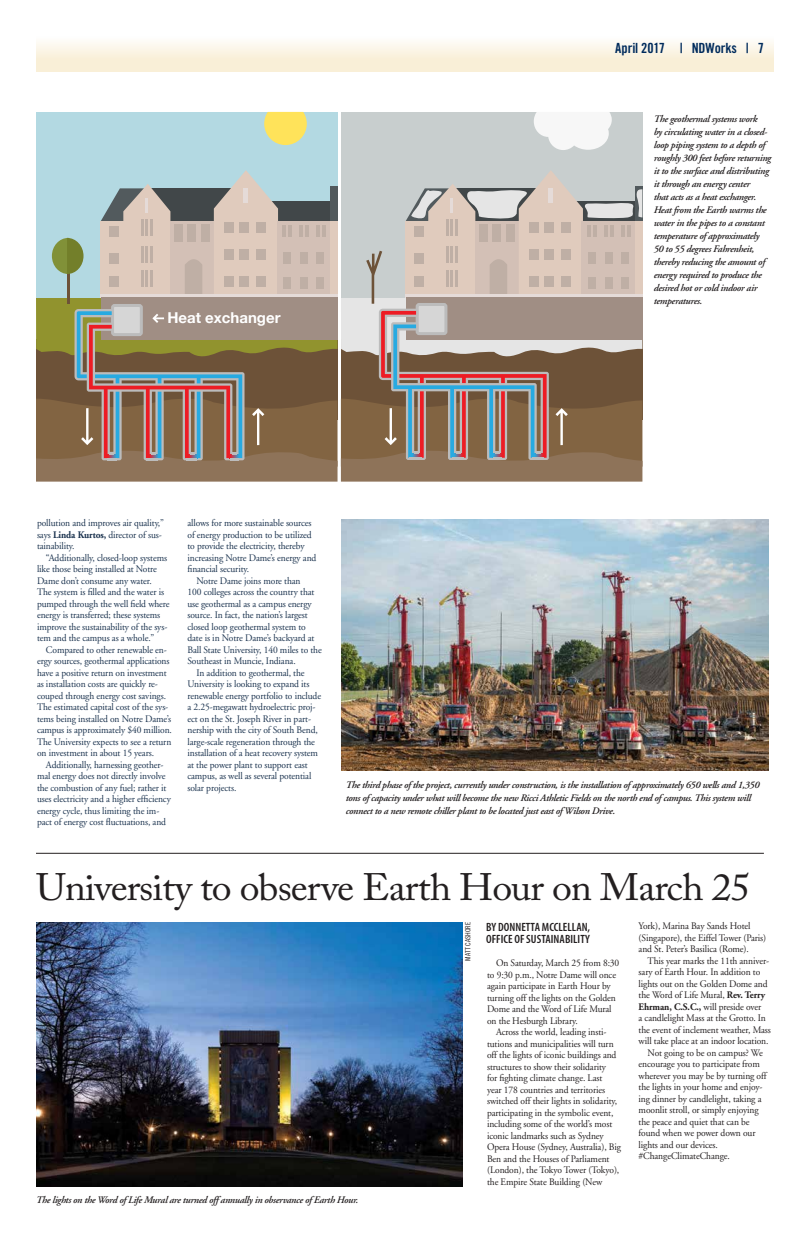
<style>
.page{position:relative;width:810px;height:1242px;background:#fff}
.page>*{position:absolute;margin:0;border:0;box-sizing:border-box;transform-origin:0 0}
.t1{font:38px "Adobe Caslon Pro";letter-spacing:-.025em;color:#231f20;scale:1.05 1}
.t2{font:700 15px "Helvetica Neue";color:#fff}
.t3{font:14px "Trade Gothic Bold Cond Twenty";letter-spacing:-.01em;color:#002b5c}
.t4{font:600 condensed 12px/12px "Myriad Pro";letter-spacing:.005em;color:#231f20}
.t5{font:10px/11.5px "Adobe Garamond";letter-spacing:-.01em;color:#1a324e;scale:.95 1}
.t6{font:10px/11.5px "Adobe Garamond";letter-spacing:-.01em;color:#231f20;scale:.95 1}
.t7{font:italic 600 10px/13px "Adobe Garamond";letter-spacing:-.03em;color:#231f20}
.t8{font:7.2px "Trade Gothic Cond Eighteen";color:#231f20}
.s1{font-weight:700}
</style>
<div class="page">
<div style="left:36px;top:36px;width:738px;height:36px;background:linear-gradient(to bottom,#fdfcf9,#f8ecd0)"></div>
<div style="left:36px;top:112px;width:302px;height:186px;background:#b3d9e2"></div>
<div style="left:341px;top:112px;width:301px;height:186px;background:#c8cece"></div>
<svg style="left:534px;top:112px;width:78px;height:38px"></svg>
<svg style="left:264px;top:112px;width:43px;height:33px"></svg>
<svg style="left:36px;top:170px;width:606px;height:312px;background:#a6988a"></svg>
<img style="left:342px;top:519px;width:427px;height:252px">
<hr style="left:36px;top:853px;width:728px;height:1px;background:#231f20">
<img style="left:36px;top:922px;width:427px;height:264px">
<h3 class="t3" style="left:615px;top:40px;width:150px">April 2017 | NDWorks | 7</h3>
<h2 class="t2" style="left:167px;top:306px;width:115px">Heat exchanger</h2>
<p class="t7" style="left:654px;top:113px;width:119px">The geothermal systems work<br>by circulating water in a closed&shy;loop piping system to a depth of roughly 300 feet before returning it to the surface and distributing it through an energy center<br>that acts as a heat exchanger.<br>Heat from the Earth warms the water in the pipes to a constant temperature of approximately<br>50 to 55 degrees Fahrenheit, thereby reducing the amount of energy required to produce the desired hot or cold indoor air temperatures.</p>
<p class="t5" style="left:37px;top:518px;width:135px">pollution and improves air quality,” says <span class="s1">Linda Kurtos,</span> director of sus&shy;tainability.</p>
<p class="t5" style="left:37px;top:552px;width:141px;text-indent:9px">“Additionally, closed-loop systems like those being installed at Notre Dame don’t consume any water.<br>The system is filled and the water is pumped through the well field where energy is transferred; these systems improve the sustainability of the sys&shy;tem and the campus as a whole.”</p>
<p class="t5" style="left:37px;top:644px;width:144px;text-indent:9px">Compared to other renewable en&shy;ergy sources, geothermal applications have a positive return on investment as installation costs are quickly re&shy;couped through energy cost savings.<br>The estimated capital cost of the sys&shy;tems being installed on Notre Dame’s campus is approximately $40 million.<br>The University expects to see a return on investment in about 15 years.</p>
<p class="t5" style="left:37px;top:759px;width:142px;text-indent:9px">Additionally, harnessing geother&shy;mal energy does not directly involve the combustion of any fuel; rather it uses electricity and a higher efficiency energy cycle, thus limiting the im&shy;pact of energy cost fluctuations, and</p>
<p class="t5" style="left:187px;top:518px;width:132px">allows for more sustainable sources</p>
<p class="t5" style="left:187px;top:529px;width:132px">of energy production to be utilized</p>
<p class="t5" style="left:187px;top:541px;width:125px">to provide the electricity, thereby</p>
<p class="t5" style="left:187px;top:552px;width:137px">increasing Notre Dame’s energy and</p>
<p class="t5" style="left:187px;top:564px;width:66px">financial security.</p>
<p class="t5" style="left:196px;top:575px;width:111px">Notre Dame joins more than</p>
<p class="t5" style="left:187px;top:587px;width:135px">100 colleges across the country that</p>
<p class="t5" style="left:187px;top:598px;width:132px">use geothermal as a campus energy</p>
<p class="t5" style="left:187px;top:610px;width:128px">source. In fact, the nation’s largest</p>
<p class="t5" style="left:187px;top:621px;width:126px">closed loop geothermal system to</p>
<p class="t5" style="left:187px;top:633px;width:135px">date is in Notre Dame’s backyard at</p>
<p class="t5" style="left:187px;top:644px;width:143px">Ball State University, 140 miles to the</p>
<p class="t5" style="left:187px;top:656px;width:115px">Southeast in Muncie, Indiana.</p>
<p class="t5" style="left:196px;top:667px;width:115px">In addition to geothermal, the</p>
<p class="t5" style="left:187px;top:679px;width:130px">University is looking to expand its</p>
<p class="t5" style="left:187px;top:690px;width:142px">renewable energy portfolio to include</p>
<p class="t5" style="left:187px;top:702px;width:136px">a 2.25-megawatt hydroelectric proj-</p>
<p class="t5" style="left:187px;top:713px;width:132px">ect on the St. Joseph River in part-</p>
<p class="t5" style="left:187px;top:725px;width:139px">nership with the city of South Bend,</p>
<p class="t5" style="left:187px;top:736px;width:136px">large-scale regeneration through the</p>
<p class="t5" style="left:187px;top:748px;width:139px">installation of a heat recovery system</p>
<p class="t5" style="left:187px;top:759px;width:128px">at the power plant to support east</p>
<p class="t5" style="left:187px;top:771px;width:132px">campus, as well as several potential</p>
<p class="t5" style="left:187px;top:782px;width:53px">solar projects.</p>
<p class="t7" style="left:346px;top:779px;width:415px">The third phase of the project, currently under construction, is the installation of approximately 650 wells and 1,350 tons of capacity under what will become the new Ricci Athletic Fields on the north end of campus. This system will connect to a new remote chiller plant to be located just east of Wilson Drive.</p>
<h1 class="t1" style="left:36px;top:865px;width:682px">University to observe Earth Hour on March 25</h1>
<p class="t7" style="left:36px;top:1193px;width:324px">The lights on the Word of Life Mural are turned off annually in observance of Earth Hour.</p>
<p class="t8" style="left:464px;top:961px;width:40px;rotate:-90deg">MATT CASHORE</p>
<p class="t4" style="left:486px;top:921px;width:106px">BY DONNETTA MCCLELLAN,<br>OFFICE OF SUSTAINABILITY</p>
<p class="t6" style="left:487px;top:957px;width:141px;text-indent:9px">On Saturday, March 25 from 8:30 to 9:30 p.m., Notre Dame will once again participate in Earth Hour by turning off the lights on the Golden<br>Dome and the Word of Life Mural on the Hesburgh Library.</p>
<p class="t6" style="left:487px;top:1026px;width:143px;text-indent:9px">Across the world, leading insti&shy;tutions and municipalities will turn off the lights of iconic buildings and structures to show their solidarity<br>for fighting climate change. Last<br>year 178 countries and territories switched off their lights in solidarity, participating in the symbolic event, including some of the world’s most iconic landmarks such as Sydney Opera House (Sydney, Australia), Big Ben and the Houses of Parliament (London), the Tokyo Tower (Tokyo), the Empire State Building (New</p>
<p class="t6" style="left:639px;top:920px;width:136px">York), Marina Bay Sands Hotel (Singapore), the Eiffel Tower (Paris) and St. Peter’s Basilica (Rome).</p>
<p class="t6" style="left:648px;top:955px;width:129px">This year marks the 11th anniver-</p>
<p class="t6" style="left:639px;top:966px;width:130px">sary of Earth Hour. In addition to</p>
<p class="t6" style="left:639px;top:978px;width:137px">lights out on the Golden Dome and</p>
<p class="t6" style="left:639px;top:989px;width:135px">the Word of Life Mural, <span class="s1">Rev. Terry</span></p>
<p class="t6" style="left:639px;top:1001px;width:131px"><span class="s1">Ehrman, C.S.C.,</span> will preside over</p>
<p class="t6" style="left:639px;top:1012px;width:136px">a candlelight Mass at the Grotto. In</p>
<p class="t6" style="left:639px;top:1024px;width:141px">the event of inclement weather, Mass</p>
<p class="t6" style="left:639px;top:1035px;width:138px">will take place at an indoor location.</p>
<p class="t6" style="left:648px;top:1047px;width:123px">Not going to be on campus? We</p>
<p class="t6" style="left:639px;top:1058px;width:129px">encourage you to participate from</p>
<p class="t6" style="left:639px;top:1070px;width:136px">wherever you may be by turning off</p>
<p class="t6" style="left:639px;top:1081px;width:132px">the lights in your home and enjoy-</p>
<p class="t6" style="left:639px;top:1093px;width:131px">ing dinner by candlelight, taking a</p>
<p class="t6" style="left:639px;top:1104px;width:128px">moonlit stroll, or simply enjoying</p>
<p class="t6" style="left:639px;top:1116px;width:118px">the peace and quiet that can be</p>
<p class="t6" style="left:639px;top:1127px;width:125px">found when we power down our</p>
<p class="t6" style="left:639px;top:1139px;width:85px">lights and our devices.</p>
<p class="t6" style="left:639px;top:1150px;width:98px">#ChangeClimateChange.</p>
</div>
